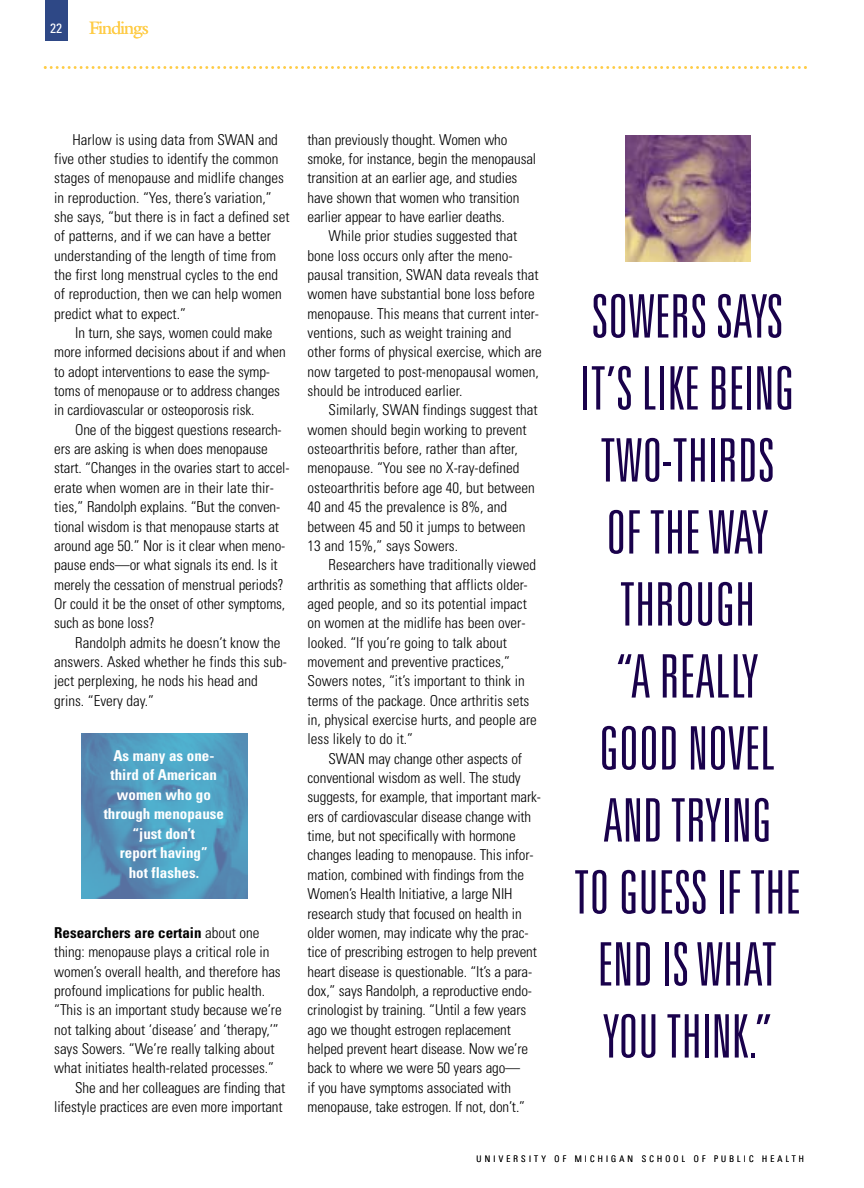
<style>
.page{position:relative;width:864px;height:1188px;background:#fff}
.page>*{position:absolute;margin:0;border:0;box-sizing:border-box;transform-origin:0 0}
.t1{font:300 ultra-condensed 60px/72px "Univers";color:#19014b;text-align:center}
.t2{font:18px "Galliard";letter-spacing:-.055em;color:#fecc47}
.t3{font:300 condensed 15px/19.4px "Univers";letter-spacing:-.005em;color:#000}
.t4{font:700 condensed 15px/19.5px "Univers";color:#fff;text-align:center}
.t5{font:700 condensed 15px "Univers";color:#000}
.t6{font:condensed 13.5px "Univers";color:#fff}
.t7{font:300 condensed 9px "Univers";letter-spacing:.355em;color:#000}
.s1{font-weight:300}
</style>
<div class="page">
<div style="left:45px;top:0;width:22px;height:40px;background:#2e4886"></div>
<svg style="left:44px;top:66px;width:763px;height:3px"></svg>
<img style="left:81px;top:733px;width:166px;height:166px">
<img style="left:626px;top:136px;width:124px;height:125px">
<p class="t6" style="left:50px;top:23px;width:13px">22</p>
<p class="t2" style="left:89px;top:21px;width:61px">Findings</p>
<p class="t3" style="left:54px;top:131px;width:237px;text-indent:18px">Harlow is using data from SWAN and five other studies to identify the common stages of menopause and midlife changes in reproduction. “Yes, there’s variation,” she says, “but there is in fact a defined set of patterns, and if we can have a better understanding of the length of time from the first long menstrual cycles to the end of reproduction, then we can help women predict what to expect.”</p>
<p class="t3" style="left:54px;top:325px;width:233px;text-indent:21px">In turn, she says, women could make more informed decisions about if and when to adopt interventions to ease the symp&shy;toms of menopause or to address changes in cardiovascular or osteoporosis risk.</p>
<p class="t3" style="left:54px;top:421px;width:237px;text-indent:21px">One of the biggest questions research&shy;ers are asking is when does menopause start. “Changes in the ovaries start to accel&shy;erate when women are in their late thir&shy;ties,” Randolph explains. “But the conven&shy;tional wisdom is that menopause starts at around age 50.” Nor is it clear when meno&shy;pause ends—or what signals its end. Is it merely the cessation of menstrual periods?<br>Or could it be the onset of other symptoms, such as bone loss?</p>
<p class="t3" style="left:54px;top:634px;width:234px;text-indent:21px">Randolph admits he doesn’t know the answers. Asked whether he finds this sub&shy;ject perplexing, he nods his head and grins. “Every day.”</p>
<p class="t4" style="left:104px;top:747px;width:122px">As many as one&shy;third of American women who go through menopause “just don’t<br>report having”<br>hot flashes.</p>
<p class="t5" style="left:54px;top:927px;width:207px">Researchers are certain <span class="s1">about one</span></p>
<p class="t3" style="left:54px;top:944px;width:217px">thing: menopause plays a critical role in</p>
<p class="t3" style="left:54px;top:963px;width:228px">women’s overall health, and therefore has</p>
<p class="t3" style="left:54px;top:982px;width:213px">profound implications for public health.</p>
<p class="t3" style="left:54px;top:1002px;width:229px">“This is an important study because we’re</p>
<p class="t3" style="left:54px;top:1021px;width:226px">not talking about ‘disease’ and ‘therapy,’”</p>
<p class="t3" style="left:54px;top:1040px;width:222px">says Sowers. “We’re really talking about</p>
<p class="t3" style="left:54px;top:1060px;width:221px">what initiates health-related processes.”</p>
<p class="t3" style="left:75px;top:1079px;width:212px">She and her colleagues are finding that</p>
<p class="t3" style="left:54px;top:1099px;width:230px">lifestyle practices are even more important</p>
<p class="t3" style="left:308px;top:131px;width:230px">than previously thought. Women who smoke, for instance, begin the menopausal transition at an earlier age, and studies have shown that women who transition earlier appear to have earlier deaths.</p>
<p class="t3" style="left:308px;top:228px;width:236px;text-indent:21px">While prior studies suggested that bone loss occurs only after the meno&shy;pausal transition, SWAN data reveals that women have substantial bone loss before menopause. This means that current inter&shy;ventions, such as weight training and other forms of physical exercise, which are now targeted to post-menopausal women, should be introduced earlier.</p>
<p class="t3" style="left:308px;top:402px;width:232px;text-indent:21px">Similarly, SWAN findings suggest that women should begin working to prevent osteoarthritis before, rather than after, menopause. “You see no X-ray-defined osteoarthritis before age 40, but between 40 and 45 the prevalence is 8%, and between 45 and 50 it jumps to between 13 and 15%,” says Sowers.</p>
<p class="t3" style="left:308px;top:557px;width:231px;text-indent:21px">Researchers have traditionally viewed arthritis as something that afflicts older&shy;aged people, and so its potential impact on women at the midlife has been over&shy;looked. “If you’re going to talk about movement and preventive practices,” Sowers notes, “it’s important to think in terms of the package. Once arthritis sets in, physical exercise hurts, and people are less likely to do it.”</p>
<p class="t3" style="left:308px;top:750px;width:235px;text-indent:21px">SWAN may change other aspects of conventional wisdom as well. The study suggests, for example, that important mark&shy;ers of cardiovascular disease change with time, but not specifically with hormone changes leading to menopause. This infor&shy;mation, combined with findings from the Women’s Health Initiative, a large NIH research study that focused on health in older women, may indicate why the prac&shy;tice of prescribing estrogen to help prevent heart disease is questionable. “It’s a para&shy;dox,” says Randolph, a reproductive endo&shy;crinologist by training. “Until a few years ago we thought estrogen replacement helped prevent heart disease. Now we’re back to where we were 50 years ago—<br>if you have symptoms associated with menopause, take estrogen. If not, don’t.”</p>
<h1 class="t1" style="left:574px;top:283px;width:229px">SOWERS SAYS<br>IT’S LIKE BEING<br>TWO-THIRDS<br>OF THE WAY<br>THROUGH “AREALLY<br>GOOD NOVEL<br>AND TRYING<br>TO GUESS IF THE<br>END IS WHAT<br>YOU THINK.”</h1>
<p class="t7" style="left:477px;top:1156px;width:329px">UNIVERSITY OF MICHIGAN SCHOOL OF PUBLIC HEALTH</p>
</div>
